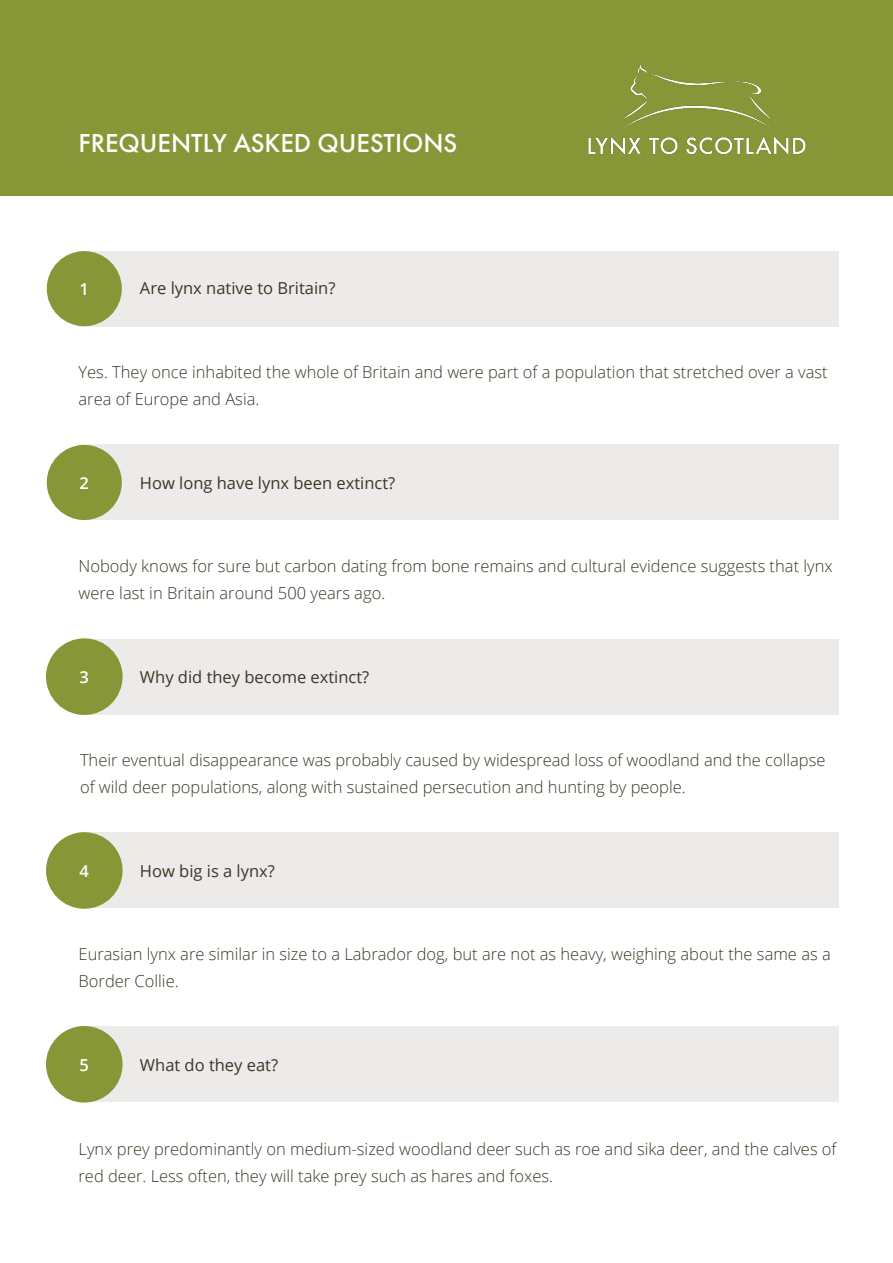
<style>
.page{position:relative;width:893px;height:1263px;background:#fff}
.page>*{position:absolute;margin:0;border:0;box-sizing:border-box;transform-origin:0 0}
.t1{font:500 27px "Futura PT";color:#fff}
.t2{font:300 16.5px/27px "Open Sans";color:#3c3625}
.t3{font:16.5px "Open Sans";color:#3c3625}
.t4{font:600 16.5px "Open Sans";color:#fff}
</style>
<div class="page">
<div style="left:0;top:0;width:893px;height:196px;background:#879637"></div>
<div style="left:78px;top:251px;width:761px;height:76px;background:#ecebe9"></div>
<div style="left:47px;top:251px;width:75px;height:75px;background:#879637;border-radius:50%"></div>
<img style="left:588px;top:64px;width:218px;height:91px">
<div style="left:78px;top:445px;width:761px;height:75px;background:#ecebe9"></div>
<div style="left:47px;top:445px;width:75px;height:75px;background:#879637;border-radius:50%"></div>
<div style="left:78px;top:639px;width:761px;height:75px;background:#ecebe9"></div>
<div style="left:47px;top:639px;width:75px;height:75px;background:#879637;border-radius:50%"></div>
<div style="left:46px;top:638px;width:77px;height:77px;border:2px solid #879637;border-radius:50%"></div>
<div style="left:78px;top:832px;width:761px;height:76px;background:#ecebe9"></div>
<div style="left:47px;top:833px;width:75px;height:75px;background:#879637;border-radius:50%"></div>
<div style="left:46px;top:832px;width:77px;height:77px;border:2px solid #879637;border-radius:50%"></div>
<div style="left:78px;top:1026px;width:761px;height:76px;background:#ecebe9"></div>
<div style="left:47px;top:1027px;width:75px;height:75px;background:#879637;border-radius:50%"></div>
<div style="left:46px;top:1026px;width:77px;height:76px;border:2px solid #879637;border-radius:50%"></div>
<h1 class="t1" style="left:79px;top:127px;width:380px">FREQUENTLY ASKED QUESTIONS</h1>
<p class="t4" style="left:80px;top:278px;width:11px">1</p>
<p class="t3" style="left:140px;top:277px;width:197px">Are lynx native to Britain?</p>
<p class="t2" style="left:79px;top:358px;width:751px">Yes. They once inhabited the whole of Britain and were part of a population that stretched over a vast area of Europe and Asia.</p>
<p class="t4" style="left:80px;top:471px;width:11px">2</p>
<p class="t3" style="left:140px;top:471px;width:257px">How long have lynx been extinct?</p>
<p class="t2" style="left:79px;top:552px;width:756px">Nobody knows for sure but carbon dating from bone remains and cultural evidence suggests that lynx were last in Britain around 500 years ago.</p>
<p class="t4" style="left:80px;top:666px;width:11px">3</p>
<p class="t3" style="left:140px;top:666px;width:231px">Why did they become extinct?</p>
<p class="t2" style="left:80px;top:746px;width:747px">Their eventual disappearance was probably caused by widespread loss of woodland and the collapse of wild deer populations, along with sustained persecution and hunting by people.</p>
<p class="t4" style="left:80px;top:859px;width:11px">4</p>
<p class="t3" style="left:140px;top:859px;width:137px">How big is a lynx?</p>
<p class="t2" style="left:79px;top:940px;width:754px">Eurasian lynx are similar in size to a Labrador dog, but are not as heavy, weighing about the same as a<br>Border Collie.</p>
<p class="t4" style="left:80px;top:1053px;width:11px">5</p>
<p class="t3" style="left:140px;top:1053px;width:140px">What do they eat?</p>
<p class="t2" style="left:79px;top:1135px;width:759px">Lynx prey predominantly on medium-sized woodland deer such as roe and sika deer, and the calves of red deer. Less often, they will take prey such as hares and foxes.</p>
</div>
